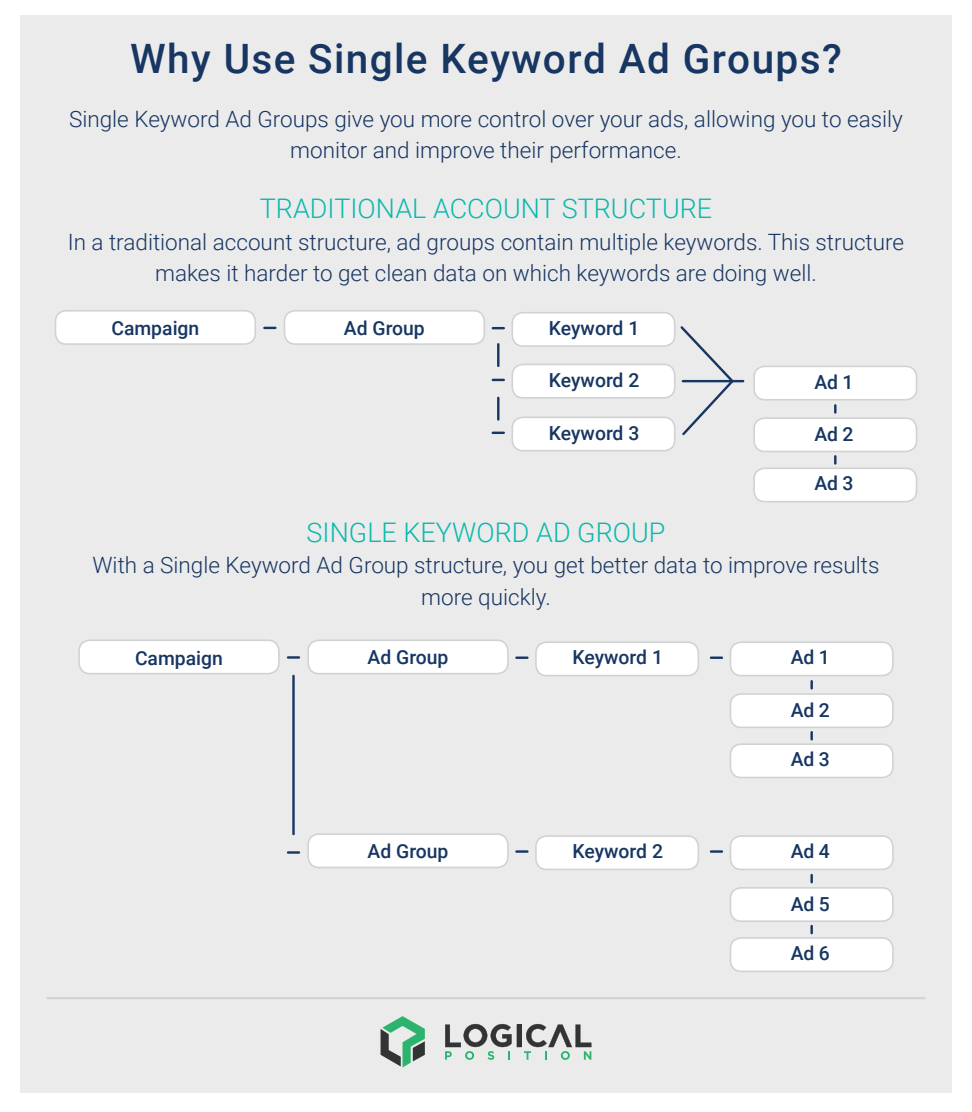
<style>
.page{position:relative;width:972px;height:1112px;background:#fff}
.page>*{position:absolute;margin:0;border:0;box-sizing:border-box;transform-origin:0 0}
.t1{font:500 40.5px "Roboto";letter-spacing:.035em;color:#173662}
.t2{font:300 27px "Roboto";color:#0ab9ad}
.t3{font:300 22.5px/31.5px "Roboto";color:#173662;text-align:center}
.t4{font:500 19.35px "Roboto";color:#173662}
</style>
<div class="page">
<div style="left:20px;top:15px;width:932px;height:1077px;background:#ebebec"></div>
<div style="left:79px;top:640px;width:200px;height:34px;background:#fff;border-radius:11px"></div>
<div style="left:78px;top:639px;width:202px;height:35px;border:2px solid #d1d2d4;border-radius:11px"></div>
<div style="left:308px;top:640px;width:200px;height:34px;background:#fff;border-radius:11px"></div>
<div style="left:307px;top:639px;width:202px;height:35px;border:2px solid #d1d2d4;border-radius:11px"></div>
<svg style="left:288px;top:656px;width:11px;height:3px"></svg>
<hr style="left:292px;top:676px;width:3px;height:158px;background:#173662">
<div style="left:536px;top:642px;width:162px;height:34px;background:#fff;border-radius:11px"></div>
<div style="left:535px;top:641px;width:164px;height:35px;border:2px solid #d1d2d4;border-radius:11px"></div>
<svg style="left:516px;top:656px;width:11px;height:3px"></svg>
<div style="left:730px;top:642px;width:163px;height:34px;background:#fff;border-radius:11px"></div>
<div style="left:730px;top:641px;width:164px;height:35px;border:2px solid #d1d2d4;border-radius:11px"></div>
<div style="left:730px;top:694px;width:163px;height:33px;background:#fff;border-radius:11px"></div>
<div style="left:730px;top:693px;width:164px;height:35px;border:2px solid #d1d2d4;border-radius:11px"></div>
<div style="left:730px;top:744px;width:163px;height:33px;background:#fff;border-radius:11px"></div>
<div style="left:730px;top:743px;width:164px;height:35px;border:2px solid #d1d2d4;border-radius:11px"></div>
<svg style="left:711px;top:656px;width:11px;height:3px"></svg>
<svg style="left:810px;top:681px;width:3px;height:7px"></svg>
<svg style="left:810px;top:732px;width:3px;height:7px"></svg>
<div style="left:308px;top:834px;width:200px;height:33px;background:#fff;border-radius:11px"></div>
<div style="left:307px;top:833px;width:202px;height:35px;border:2px solid #d1d2d4;border-radius:11px"></div>
<div style="left:536px;top:836px;width:162px;height:33px;background:#fff;border-radius:11px"></div>
<div style="left:535px;top:835px;width:164px;height:35px;border:2px solid #d1d2d4;border-radius:11px"></div>
<svg style="left:516px;top:850px;width:11px;height:3px"></svg>
<div style="left:730px;top:836px;width:163px;height:33px;background:#fff;border-radius:11px"></div>
<div style="left:730px;top:835px;width:164px;height:35px;border:2px solid #d1d2d4;border-radius:11px"></div>
<div style="left:730px;top:888px;width:163px;height:33px;background:#fff;border-radius:11px"></div>
<div style="left:730px;top:887px;width:164px;height:35px;border:2px solid #d1d2d4;border-radius:11px"></div>
<div style="left:730px;top:938px;width:163px;height:33px;background:#fff;border-radius:11px"></div>
<div style="left:730px;top:937px;width:164px;height:35px;border:2px solid #d1d2d4;border-radius:11px"></div>
<svg style="left:711px;top:850px;width:11px;height:3px"></svg>
<svg style="left:810px;top:875px;width:3px;height:7px"></svg>
<svg style="left:810px;top:926px;width:3px;height:7px"></svg>
<svg style="left:288px;top:851px;width:11px;height:3px"></svg>
<div style="left:55px;top:311px;width:200px;height:33px;background:#fff;border-radius:11px"></div>
<div style="left:55px;top:310px;width:201px;height:35px;border:2px solid #d1d2d4;border-radius:11px"></div>
<div style="left:285px;top:311px;width:199px;height:33px;background:#fff;border-radius:11px"></div>
<div style="left:284px;top:310px;width:201px;height:35px;border:2px solid #d1d2d4;border-radius:11px"></div>
<svg style="left:264px;top:327px;width:11px;height:2px"></svg>
<div style="left:512px;top:313px;width:163px;height:33px;background:#fff;border-radius:11px"></div>
<div style="left:511px;top:312px;width:165px;height:35px;border:2px solid #d1d2d4;border-radius:11px"></div>
<svg style="left:493px;top:327px;width:11px;height:2px"></svg>
<hr style="left:497px;top:344px;width:3px;height:22px;background:#173662">
<hr style="left:497px;top:398px;width:3px;height:21px;background:#173662">
<div style="left:754px;top:366px;width:163px;height:34px;background:#fff;border-radius:11px"></div>
<div style="left:753px;top:366px;width:164px;height:35px;border:2px solid #d1d2d4;border-radius:11px"></div>
<div style="left:754px;top:418px;width:163px;height:33px;background:#fff;border-radius:11px"></div>
<div style="left:753px;top:417px;width:164px;height:35px;border:2px solid #d1d2d4;border-radius:11px"></div>
<div style="left:754px;top:468px;width:163px;height:34px;background:#fff;border-radius:11px"></div>
<div style="left:753px;top:467px;width:164px;height:35px;border:2px solid #d1d2d4;border-radius:11px"></div>
<svg style="left:834px;top:405px;width:3px;height:7px"></svg>
<svg style="left:834px;top:456px;width:3px;height:7px"></svg>
<div style="left:512px;top:364px;width:163px;height:34px;background:#fff;border-radius:11px"></div>
<div style="left:511px;top:364px;width:165px;height:35px;border:2px solid #d1d2d4;border-radius:11px"></div>
<svg style="left:493px;top:379px;width:11px;height:2px"></svg>
<div style="left:512px;top:417px;width:163px;height:34px;background:#fff;border-radius:11px"></div>
<div style="left:511px;top:416px;width:165px;height:35px;border:2px solid #d1d2d4;border-radius:11px"></div>
<svg style="left:493px;top:432px;width:11px;height:2px"></svg>
<svg style="left:680px;top:326px;width:63px;height:110px"></svg>
<hr style="left:683px;top:380px;width:49px;height:2px;background:#173662">
<div style="left:517px;top:1024px;width:5px;height:23px;background:#323333"></div>
<svg style="left:381px;top:1016px;width:44px;height:51px"></svg>
<svg style="left:445px;top:1024px;width:67px;height:36px"></svg>
<svg style="left:524px;top:1024px;width:67px;height:36px"></svg>
<hr style="left:47px;top:997px;width:878px;height:2px;background:#d1d2d4">
<h1 class="t1" style="left:130px;top:30px;width:713px">Why Use Single Keyword Ad Groups?</h1>
<p class="t3" style="left:69px;top:102px;width:835px">Single Keyword Ad Groups give you more control over your ads, allowing you to easily monitor and improve their performance.</p>
<p class="t2" style="left:260px;top:190px;width:454px">TRADITIONAL ACCOUNT STRUCTURE</p>
<p class="t3" style="left:68px;top:225px;width:838px">In a traditional account structure, ad groups contain multiple keywords. This structure makes it harder to get clean data on which keywords are doing well.</p>
<p class="t4" style="left:111px;top:315px;width:89px">Campaign</p>
<p class="t4" style="left:344px;top:314px;width:82px">Ad Group</p>
<p class="t4" style="left:549px;top:314px;width:92px">Keyword 1</p>
<p class="t4" style="left:549px;top:366px;width:92px">Keyword 2</p>
<p class="t4" style="left:549px;top:419px;width:92px">Keyword 3</p>
<p class="t4" style="left:814px;top:368px;width:40px">Ad 1</p>
<p class="t4" style="left:814px;top:421px;width:40px">Ad 2</p>
<p class="t4" style="left:814px;top:470px;width:40px">Ad 3</p>
<p class="t2" style="left:307px;top:513px;width:360px">SINGLE KEYWORD AD GROUP</p>
<p class="t3" style="left:92px;top:549px;width:789px">With a Single Keyword Ad Group structure, you get better data to improve results more quickly.</p>
<p class="t4" style="left:135px;top:644px;width:89px">Campaign</p>
<p class="t4" style="left:368px;top:644px;width:82px">Ad Group</p>
<p class="t4" style="left:573px;top:644px;width:92px">Keyword 1</p>
<p class="t4" style="left:791px;top:644px;width:40px">Ad 1</p>
<p class="t4" style="left:791px;top:697px;width:40px">Ad 2</p>
<p class="t4" style="left:791px;top:746px;width:40px">Ad 3</p>
<p class="t4" style="left:368px;top:838px;width:82px">Ad Group</p>
<p class="t4" style="left:573px;top:838px;width:92px">Keyword 2</p>
<p class="t4" style="left:791px;top:838px;width:40px">Ad 4</p>
<p class="t4" style="left:791px;top:891px;width:40px">Ad 5</p>
<p class="t4" style="left:791px;top:940px;width:40px">Ad 6</p>
</div>
